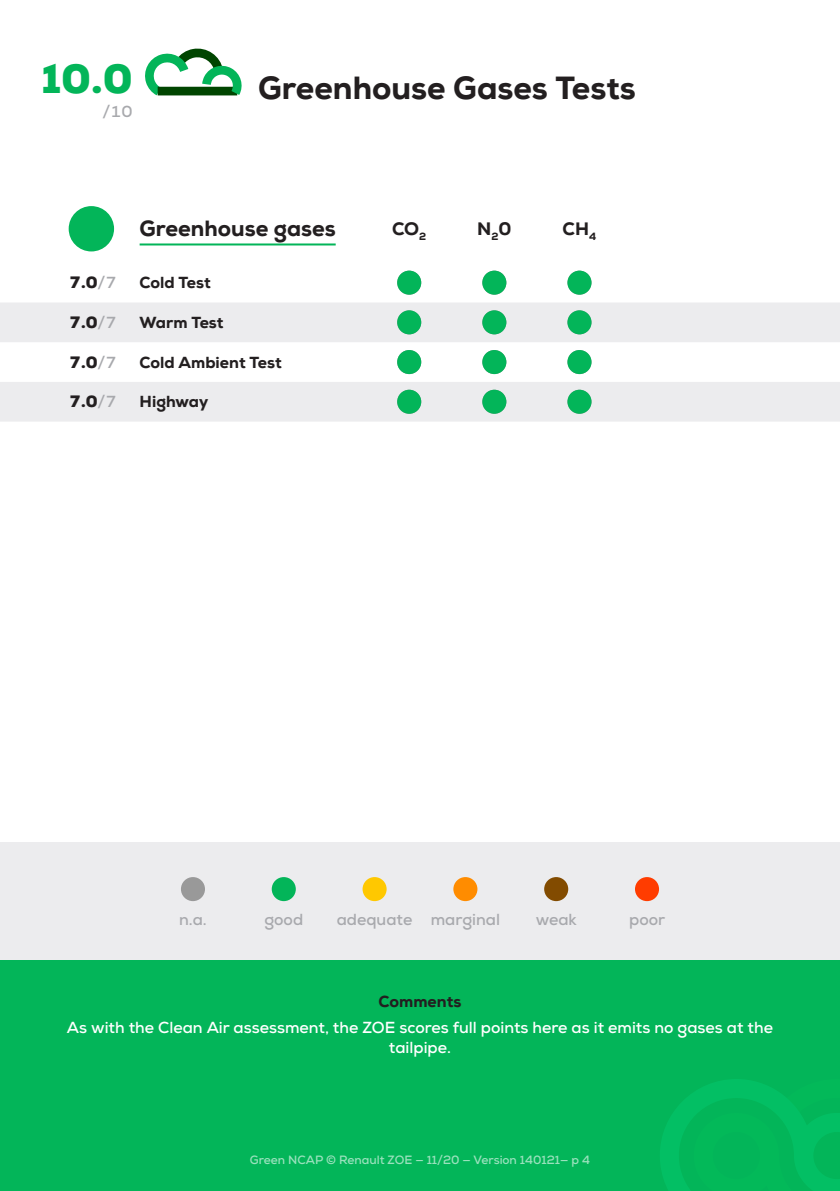
<style>
.page{position:relative;width:840px;height:1191px;background:#fff}
.page>*{position:absolute;margin:0;border:0;box-sizing:border-box;transform-origin:0 0}
.t1{font:900 40px "Nexa";color:#03b559}
.Testtitle{font:800 32px "Nexa";color:#231f20}
.TestSubtitle{font:800 22px "Nexa";color:#231f20}
.TestCategory{font:800 18px "Nexa";color:#231f20}
.CommentsBody{font:700 16px/20px "Nexa";color:#fff;text-align:center}
.Testname{font:800 16px "Nexa";color:#231f20}
.t2{font:700 16px "Nexa";color:#a8a9ad}
.t3{font:900 16px "Nexa";color:#231f20}
.CommentsTitle{font:800 16px "Nexa";color:#231f20}
.AdditionalInfo{font:700 12px "Nexa";color:#9ae1bd}
.s1{font-weight:700;color:#a8a9ad}
</style>
<div class="page">
<div style="left:0;top:960px;width:839px;height:231px;background:#03b559"></div>
<div style="left:0;top:842px;width:839px;height:118px;background:#ececee"></div>
<svg style="left:660px;top:1079px;width:179px;height:112px"></svg>
<div style="left:181px;top:877px;width:24px;height:24px;background:#999;border-radius:50%"></div>
<div style="left:271px;top:877px;width:24px;height:24px;background:#03b559;border-radius:50%"></div>
<div style="left:362px;top:877px;width:24px;height:24px;background:#ffc800;border-radius:50%"></div>
<div style="left:453px;top:877px;width:24px;height:24px;background:#ff8c00;border-radius:50%"></div>
<div style="left:544px;top:877px;width:24px;height:24px;background:#824b00;border-radius:50%"></div>
<div style="left:634px;top:877px;width:24px;height:24px;background:#ff3c00;border-radius:50%"></div>
<svg style="left:0;top:303px;width:839px;height:118px;fill:#ececee"></svg>
<svg style="left:69px;top:206px;width:45px;height:45px;fill:#03b559"></svg>
<hr style="left:139px;top:243px;width:196px;height:2px;background:#03b559">
<svg style="left:397px;top:271px;width:24px;height:24px"></svg>
<svg style="left:482px;top:271px;width:24px;height:24px"></svg>
<div style="left:567px;top:271px;width:24px;height:24px;background:#03b559"></div>
<svg style="left:397px;top:310px;width:24px;height:24px"></svg>
<svg style="left:482px;top:310px;width:24px;height:24px"></svg>
<div style="left:567px;top:310px;width:24px;height:24px;background:#03b559"></div>
<svg style="left:397px;top:350px;width:24px;height:24px"></svg>
<svg style="left:482px;top:350px;width:24px;height:24px"></svg>
<svg style="left:567px;top:350px;width:24px;height:24px"></svg>
<svg style="left:397px;top:390px;width:24px;height:24px"></svg>
<svg style="left:482px;top:390px;width:24px;height:24px"></svg>
<div style="left:567px;top:390px;width:24px;height:24px;background:#03b559"></div>
<svg style="left:145px;top:48px;width:94px;height:48px"></svg>
<p class="t1" style="left:42px;top:52px;width:93px">10.0</p>
<p class="t2" style="left:102px;top:101px;width:32px">/10</p>
<p class="Testtitle" style="left:258px;top:68px;width:379px">Greenhouse Gases Tests</p>
<p class="TestSubtitle" style="left:139px;top:215px;width:197px">Greenhouse gases</p>
<p class="TestCategory" style="left:392px;top:217px;width:36px">CO<sub>2</sub></p>
<p class="TestCategory" style="left:477px;top:217px;width:36px">N<sub>2</sub>0</p>
<p class="TestCategory" style="left:562px;top:217px;width:35px">CH<sub>4</sub></p>
<p class="t3" style="left:69px;top:272px;width:49px">7.0<span class="s1">/7</span></p>
<p class="Testname" style="left:139px;top:272px;width:73px">Cold Test</p>
<p class="t3" style="left:69px;top:312px;width:49px">7.0<span class="s1">/7</span></p>
<p class="Testname" style="left:139px;top:312px;width:85px">Warm Test</p>
<p class="t3" style="left:69px;top:351px;width:49px">7.0<span class="s1">/7</span></p>
<p class="Testname" style="left:139px;top:352px;width:143px">Cold Ambient Test</p>
<p class="t3" style="left:69px;top:391px;width:49px">7.0<span class="s1">/7</span></p>
<p class="Testname" style="left:139px;top:391px;width:70px">Highway</p>
<p class="t2" style="left:179px;top:909px;width:29px">n.a.</p>
<p class="t2" style="left:264px;top:909px;width:40px">good</p>
<p class="t2" style="left:336px;top:909px;width:165px">adequate marginal</p>
<p class="t2" style="left:535px;top:909px;width:43px">weak</p>
<p class="t2" style="left:628px;top:909px;width:38px">poor</p>
<p class="CommentsTitle" style="left:378px;top:991px;width:84px">Comments</p>
<p class="CommentsBody" style="left:67px;top:1017px;width:707px">As with the Clean Air assessment, the ZOE scores full points here as it emits no gases at the tailpipe.</p>
<p class="AdditionalInfo" style="left:250px;top:1152px;width:341px">Green NCAP © Renault ZOE — 11/20 — Version 140121— p 4</p>
</div>
